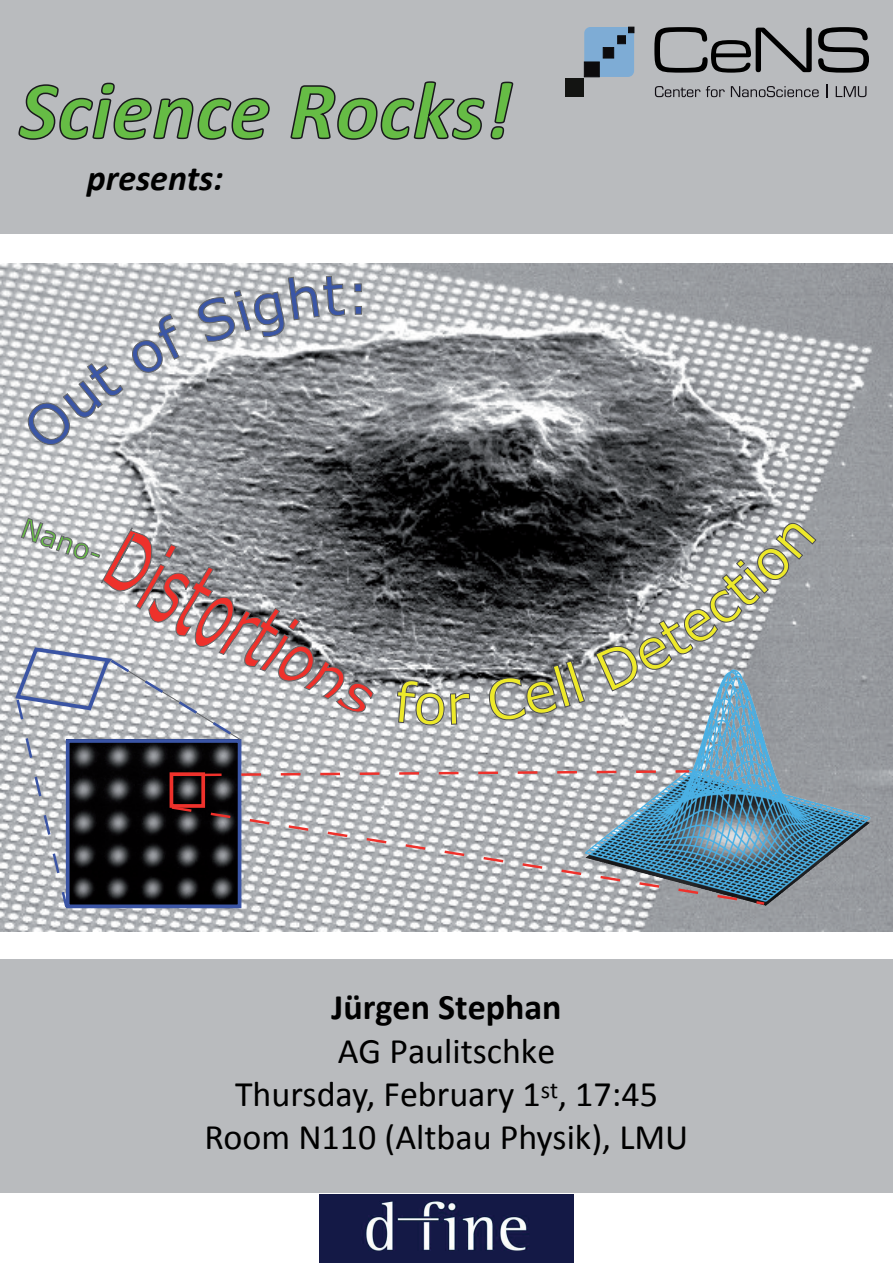
<style>
.page{position:relative;width:893px;height:1263px;background:#fff}
.page>*{position:absolute;margin:0;border:0;box-sizing:border-box;transform-origin:0 0}
.t1{font:italic 700 82.5px "Calibri";color:#66bc45}
.t2{font:36px/43.2px "Calibri";color:#000;text-align:center}
.t3{font:700 36px "Calibri";color:#000}
.t4{font:italic 700 36px "Calibri";color:#000}
</style>
<div class="page">
<div style="left:0;top:0;width:893px;height:233px;background:#b9bbbe"></div>
<svg style="left:654px;top:27px;width:158px;height:46px"></svg>
<svg style="left:818px;top:27px;width:51px;height:46px"></svg>
<svg style="left:655px;top:86px;width:45px;height:11px"></svg>
<svg style="left:706px;top:86px;width:19px;height:11px"></svg>
<svg style="left:731px;top:86px;width:88px;height:11px"></svg>
<svg style="left:827px;top:85px;width:1px;height:13px"></svg>
<svg style="left:836px;top:86px;width:30px;height:11px"></svg>
<div style="left:565px;top:78px;width:18px;height:19px;background:#131412"></div>
<svg style="left:584px;top:27px;width:50px;height:50px;background:#688cad"></svg>
<svg style="left:18px;top:82px;width:252px;height:58px"></svg>
<svg style="left:291px;top:81px;width:223px;height:59px"></svg>
<div style="left:0;top:959px;width:893px;height:233px;background:#b9bbbe"></div>
<img style="left:319px;top:1194px;width:255px;height:69px">
<img style="left:0;top:264px;width:893px;height:668px">
<img style="left:495px;top:536px;width:398px;height:396px">
<svg style="left:77px;top:477px;width:296px;height:41px;background:#888a8d"></svg>
<svg style="left:28px;top:364px;width:95px;height:81px"></svg>
<svg style="left:132px;top:314px;width:47px;height:59px;background:#a4abbc"></svg>
<svg style="left:197px;top:276px;width:148px;height:66px;background:#a7adbc"></svg>
<svg style="left:355px;top:284px;width:7px;height:30px"></svg>
<svg style="left:13px;top:518px;width:803px;height:392px;background:#8e9194"></svg>
<h1 class="t1" style="left:19px;top:58px;width:494px">Science Rocks!</h1>
<p class="t4" style="left:87px;top:155px;width:138px">presents:</p>
<p class="t3" style="left:331px;top:984px;width:232px">Jürgen Stephan</p>
<p class="t2" style="left:205px;top:1029px;width:485px">AG Paulitschke<br>Thursday, February 1<sup>st</sup>, 17:45<br>Room N110 (Altbau Physik), LMU</p>
</div>
